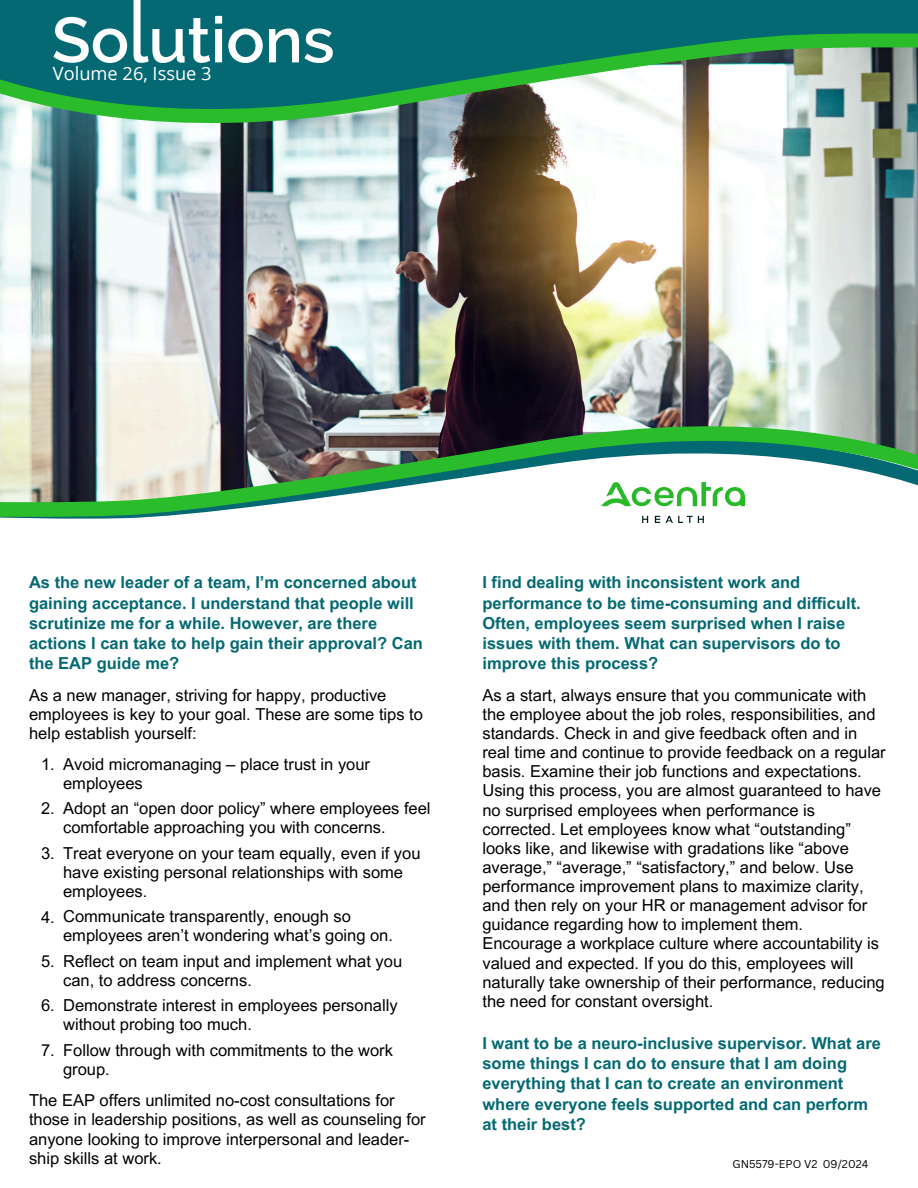
<style>
.page{position:relative;width:918px;height:1188px;background:#fff}
.page>*{position:absolute;margin:0;border:0;box-sizing:border-box;transform-origin:0 0}
.t1{font:18.3px "Open Sans";color:#fff}
.t2{font:16.5px/19.2px "Arial MT Pro";color:#000}
.t3{font:700 16.5px/20.2px "Arial MT Pro";color:#046972}
.t4{font:11.1px "Canva Sans";color:#000}
</style>
<div class="page">
<img style="left:0;top:123px;width:918px;height:303px">
<svg style="left:0;top:109px;width:918px;height:14px"></svg>
<svg style="left:0;top:0;width:918px;height:109px;background:#36877a"></svg>
<svg style="left:0;top:426px;width:918px;height:92px"></svg>
<img style="left:602px;top:482px;width:142px;height:41px">
<svg style="left:53px;top:0;width:280px;height:63px"></svg>
<h2 class="t1" style="left:53px;top:61px;width:160px">Volume 26, Issue 3</h2>
<p class="t3" style="left:29px;top:574px;width:396px">As the new leader of a team, I’m concerned about gaining acceptance. I understand that people will scrutinize me for a while. However, are there actions I can take to help gain their approval? Can the EAP guide me?</p>
<p class="t2" style="left:29px;top:687px;width:396px">As a new manager, striving for happy, productive employees is key to your goal. These are some tips to help establish yourself:</p>
<h1 class="t2" style="left:41px;top:757px;width:15px">1.</h1>
<h1 class="t2" style="left:63px;top:756px;width:308px">Avoid micromanaging – place trust in your employees</h1>
<h2 class="t2" style="left:41px;top:801px;width:15px">2.</h2>
<h2 class="t2" style="left:63px;top:801px;width:369px">Adopt an “open door policy” where employees feel comfortable approaching you with concerns.</h2>
<h2 class="t2" style="left:41px;top:846px;width:15px">3.</h2>
<h2 class="t2" style="left:63px;top:845px;width:359px">Treat everyone on your team equally, even if you have existing personal relationships with some employees.</h2>
<h2 class="t2" style="left:41px;top:909px;width:15px">4.</h2>
<h2 class="t2" style="left:63px;top:909px;width:331px">Communicate transparently, enough so employees aren’t wondering what’s going on.</h2>
<h2 class="t2" style="left:41px;top:954px;width:15px">5.</h2>
<h2 class="t2" style="left:63px;top:953px;width:341px">Reflect on team input and implement what you can, to address concerns.</h2>
<h2 class="t2" style="left:41px;top:998px;width:15px">6.</h2>
<h2 class="t2" style="left:63px;top:998px;width:336px">Demonstrate interest in employees personally without probing too much.</h2>
<h2 class="t2" style="left:63px;top:1042px;width:331px">Follow through with commitments to the work group.</h2>
<h2 class="t2" style="left:41px;top:1043px;width:15px">7.</h2>
<h2 class="t2" style="left:29px;top:1093px;width:398px">The EAP offers unlimited no-cost consultations for those in leadership positions, as well as counseling for anyone looking to improve interpersonal and leader&shy;ship skills at work.</h2>
<h2 class="t3" style="left:482px;top:574px;width:380px">I find dealing with inconsistent work and performance to be time-consuming and difficult.<br>Often, employees seem surprised when I raise issues with them. What can supervisors do to improve this process?</h2>
<h1 class="t2" style="left:482px;top:687px;width:405px">As a start, always ensure that you communicate with the employee about the job roles, responsibilities, and standards. Check in and give feedback often and in real time and continue to provide feedback on a regular basis. Examine their job functions and expectations.<br>Using this process, you are almost guaranteed to have no surprised employees when performance is corrected. Let employees know what “outstanding” looks like, and likewise with gradations like “above average,” “average,” “satisfactory,” and below. Use performance improvement plans to maximize clarity, and then rely on your HR or management advisor for guidance regarding how to implement them.<br>Encourage a workplace culture where accountability is valued and expected. If you do this, employees will naturally take ownership of their performance, reducing the need for constant oversight.</h1>
<h2 class="t3" style="left:482px;top:1035px;width:400px">I want to be a neuro-inclusive supervisor. What are some things I can do to ensure that I am doing everything that I can to create an environment where everyone feels supported and can perform at their best?</h2>
<p class="t4" style="left:733px;top:1156px;width:137px">GN5579-EPO V2 09/2024</p>
</div>
